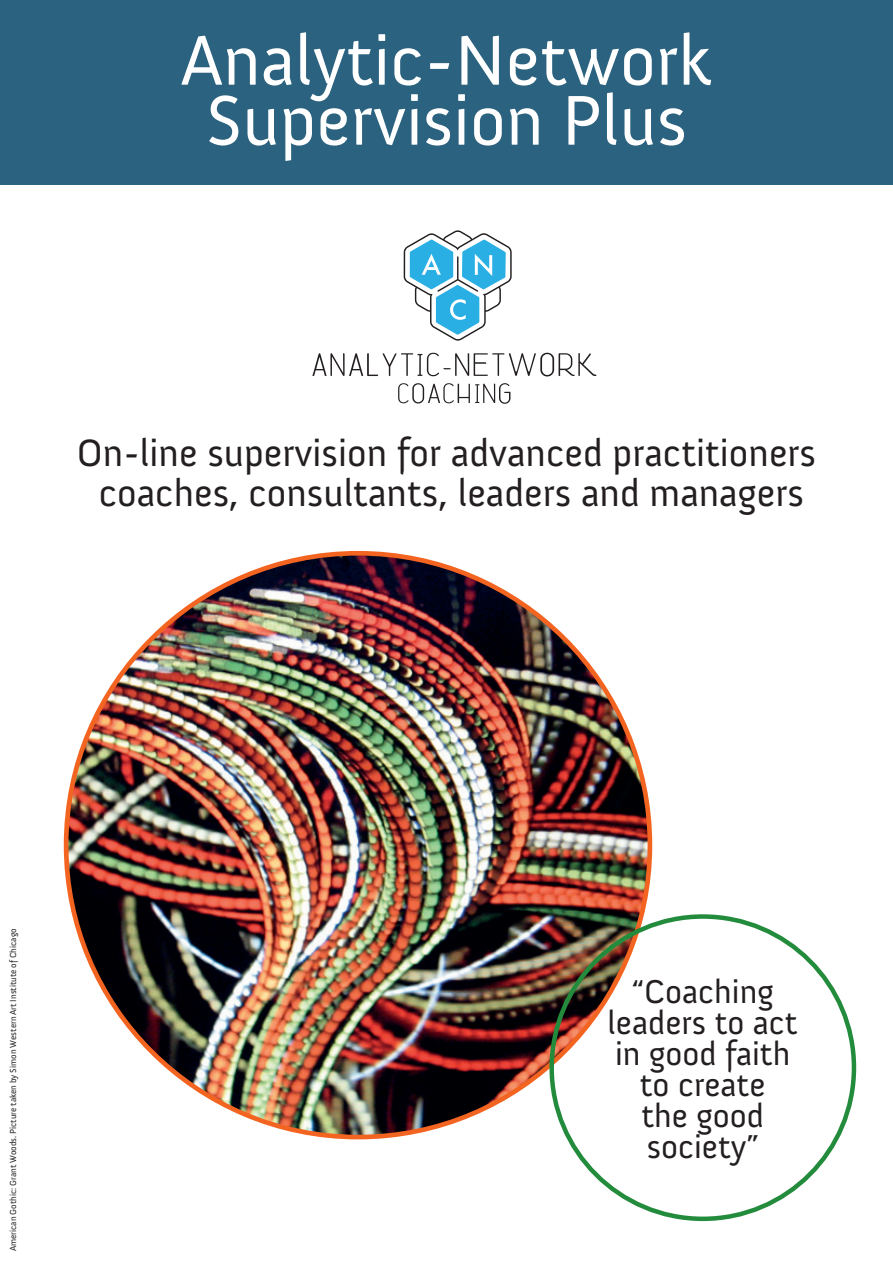
<style>
.page{position:relative;width:893px;height:1263px;background:#fff}
.page>*{position:absolute;margin:0;border:0;box-sizing:border-box;transform-origin:0 0}
.t1{font:72px/60px "Anivers";color:#fff;text-align:center}
.t2{font:39px "Anivers";color:#231f20}
.t3{font:33.9px "Anivers";color:#231f20}
.t4{font:9px "Anivers";color:#231f20}
</style>
<div class="page">
<div style="left:0;top:0;width:893px;height:184px;background:#2b627f"></div>
<svg style="left:312px;top:353px;width:284px;height:23px"></svg>
<svg style="left:398px;top:383px;width:112px;height:21px"></svg>
<svg style="left:404px;top:230px;width:108px;height:111px"></svg>
<img style="left:66px;top:553px;width:584px;height:584px;border-radius:292px">
<p class="t1" style="left:181px;top:31px;width:533px">Analytic-Network<br>Supervision Plus</p>
<p class="t2" style="left:77px;top:431px;width:741px">On-line supervision for advanced practitioners</p>
<p class="t2" style="left:99px;top:472px;width:707px">coaches, consultants, leaders and managers</p>
<p class="t4" style="left:8px;top:1251px;width:324px;rotate:-90deg">American Gothic: Grant Woods. Picture taken by Simon Western Art Institute of Chicago</p>
<p class="t3" style="left:631px;top:973px;width:144px">“Coaching</p>
<p class="t3" style="left:608px;top:1004px;width:192px">leaders to act</p>
<p class="t3" style="left:615px;top:1035px;width:177px">in good faith</p>
<p class="t3" style="left:640px;top:1066px;width:127px">to create</p>
<p class="t3" style="left:641px;top:1097px;width:124px">the good</p>
<p class="t3" style="left:647px;top:1128px;width:113px">society”</p>
</div>
